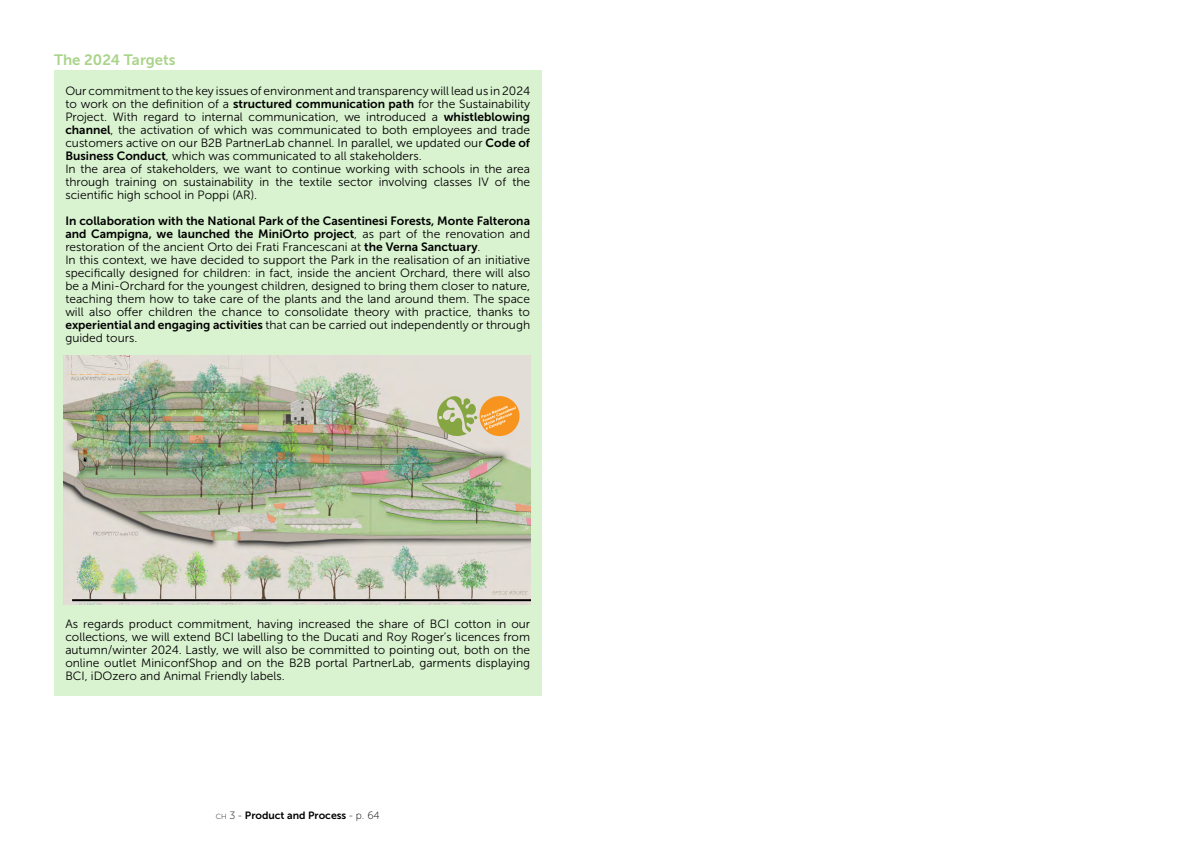
<style>
.page{position:relative;width:1191px;height:842px;background:#fff}
.page>*{position:absolute;margin:0;border:0;box-sizing:border-box;transform-origin:0 0}
.TITOLETTO_BOX_-_Corpo_15{font:15px "Museo Sans 700";color:#aad48a}
.TESTO_BOX_-_Corpo_12{font:12px/13px "Museo Sans 300";color:#000;text-align:justify}
.TESTO_BOX_-_Corpo_12-2{font:12px/13px "Museo Sans 700";color:#000;text-align:justify}
.t1{font:10.5px "Museo Sans 700";color:#000}
.s1{font-family:"Museo Sans 700"}
.s2{font-family:"Museo Sans 300"}
.s3{font-family:"Museo Sans 100";font-size:7.3px}
.s4{font-family:"Museo Sans 100"}
</style>
<div class="page">
<div style="left:54px;top:70px;width:487px;height:15px;background:#d9f2d0"></div>
<div style="left:54px;top:83px;width:487px;height:80px;background:#d9f2d0"></div>
<div style="left:54px;top:161px;width:487px;height:41px;background:#d9f2d0"></div>
<div style="left:54px;top:200px;width:487px;height:15px;background:#d9f2d0"></div>
<div style="left:54px;top:213px;width:487px;height:41px;background:#d9f2d0"></div>
<div style="left:54px;top:252px;width:487px;height:93px;background:#d9f2d0"></div>
<div style="left:54px;top:343px;width:487px;height:15px;background:#d9f2d0"></div>
<div style="left:54px;top:356px;width:487px;height:15px;background:#d9f2d0"></div>
<div style="left:54px;top:369px;width:487px;height:15px;background:#d9f2d0"></div>
<div style="left:54px;top:382px;width:487px;height:15px;background:#d9f2d0"></div>
<div style="left:54px;top:395px;width:487px;height:15px;background:#d9f2d0"></div>
<div style="left:54px;top:408px;width:487px;height:15px;background:#d9f2d0"></div>
<div style="left:54px;top:421px;width:487px;height:15px;background:#d9f2d0"></div>
<div style="left:54px;top:434px;width:487px;height:15px;background:#d9f2d0"></div>
<div style="left:54px;top:447px;width:487px;height:15px;background:#d9f2d0"></div>
<div style="left:54px;top:460px;width:487px;height:15px;background:#d9f2d0"></div>
<div style="left:54px;top:473px;width:487px;height:15px;background:#d9f2d0"></div>
<div style="left:54px;top:486px;width:487px;height:15px;background:#d9f2d0"></div>
<div style="left:54px;top:499px;width:487px;height:15px;background:#d9f2d0"></div>
<div style="left:54px;top:512px;width:487px;height:15px;background:#d9f2d0"></div>
<div style="left:54px;top:525px;width:487px;height:15px;background:#d9f2d0"></div>
<div style="left:54px;top:538px;width:487px;height:15px;background:#d9f2d0"></div>
<div style="left:54px;top:551px;width:487px;height:15px;background:#d9f2d0"></div>
<div style="left:54px;top:564px;width:487px;height:15px;background:#d9f2d0"></div>
<div style="left:54px;top:577px;width:487px;height:15px;background:#d9f2d0"></div>
<div style="left:54px;top:590px;width:487px;height:15px;background:#d9f2d0"></div>
<div style="left:54px;top:603px;width:487px;height:15px;background:#d9f2d0"></div>
<div style="left:54px;top:616px;width:487px;height:67px;background:#d9f2d0"></div>
<div style="left:54px;top:681px;width:487px;height:15px;background:#d9f2d0"></div>
<img style="left:64px;top:356px;width:466px;height:249px">
<svg style="left:434px;top:393px;width:88px;height:46px"></svg>
<p class="TITOLETTO_BOX_-_Corpo_15" style="left:54px;top:52px;width:123px">The 2024 Targets</p>
<p class="TESTO_BOX_-_Corpo_12" style="left:65px;top:84px;width:466px">Our commitment to the key issues of environment and transparency will lead us in 2024 to work on the definition of a <span class="s1">structured communication path</span> for the Sustainability Project. With regard to internal communication, we introduced a <span class="s1">whistleblowing channel</span>, the activation of which was communicated to both employees and trade customers active on our B2B PartnerLab channel. In parallel, we updated our <span class="s1">Code of Business Conduct</span>, which was communicated to all stakeholders.</p>
<p class="TESTO_BOX_-_Corpo_12" style="left:65px;top:162px;width:466px">In the area of stakeholders, we want to continue working with schools in the area through training on sustainability in the textile sector involving classes IV of the scientific high school in Poppi (AR).</p>
<p class="TESTO_BOX_-_Corpo_12-2" style="left:65px;top:214px;width:466px">In collaboration with the National Park of the Casentinesi Forests, Monte Falterona and Campigna, we launched the MiniOrto project<span class="s2">, as part of the renovation and restoration of the ancient Orto dei Frati Francescani at</span> the Verna Sanctuary<span class="s2">.</span></p>
<p class="TESTO_BOX_-_Corpo_12" style="left:65px;top:253px;width:466px">In this context, we have decided to support the Park in the realisation of an initiative specifically designed for children: in fact, inside the ancient Orchard, there will also be a Mini-Orchard for the youngest children, designed to bring them closer to nature, teaching them how to take care of the plants and the land around them. The space will also offer children the chance to consolidate theory with practice, thanks to <span class="s1">experiential and engaging activities</span> that can be carried out independently or through guided tours.</p>
<p class="TESTO_BOX_-_Corpo_12" style="left:65px;top:617px;width:466px">As regards product commitment, having increased the share of BCI cotton in our collections, we will extend BCI labelling to the Ducati and Roy Roger’s licences from autumn/winter 2024. Lastly, we will also be committed to pointing out, both on the online outlet MiniconfShop and on the B2B portal PartnerLab, garments displaying BCI, iDOzero and Animal Friendly labels.</p>
<p class="t1" style="left:216px;top:809px;width:165px"><span class="s3">ch</span> <span class="s4">3</span> <span class="s4">-</span> Product and Process <span class="s4">- p. 64</span></p>
</div>
